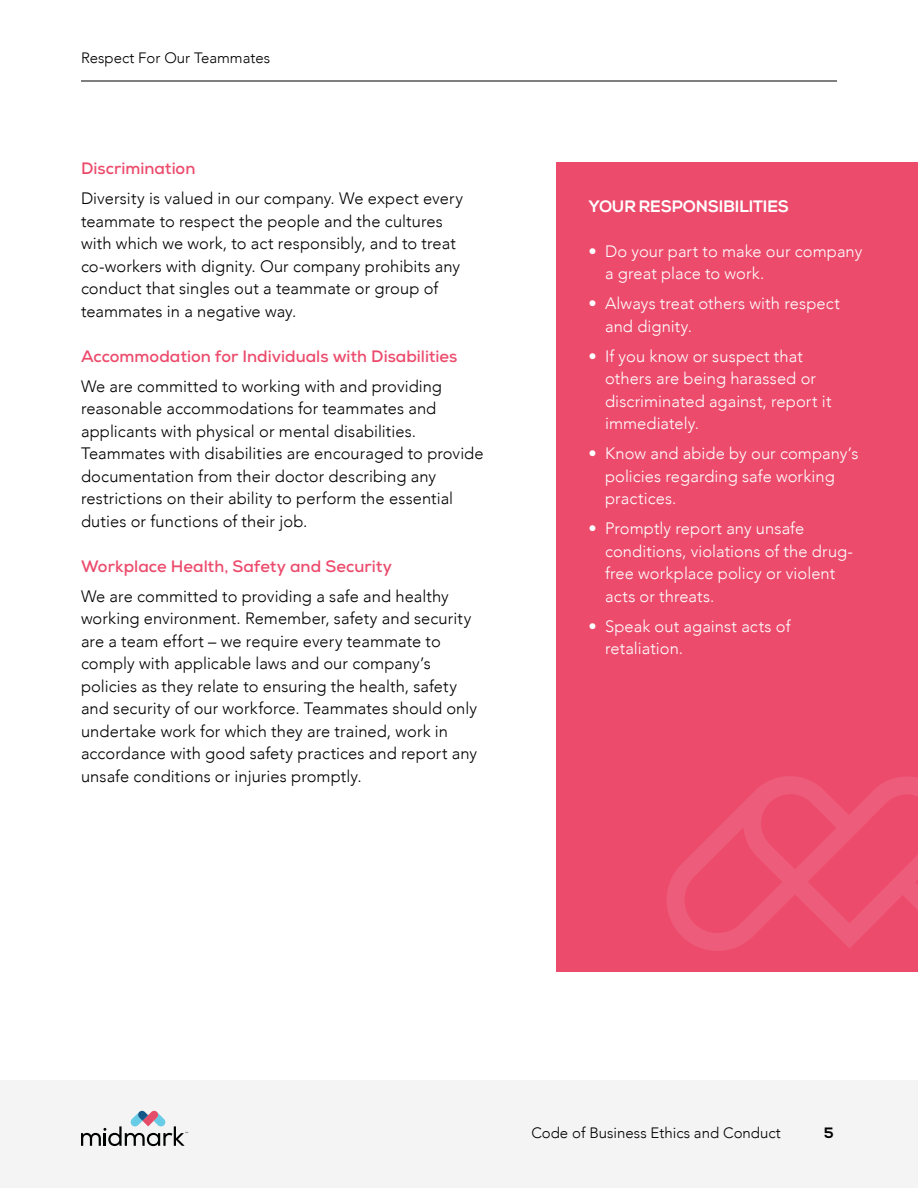
<style>
.page{position:relative;width:918px;height:1188px;background:#fff}
.page>*{position:absolute;margin:0;border:0;box-sizing:border-box;transform-origin:0 0}
.t1{font:300 16.5px/22.5px "Avenir";letter-spacing:.005em;color:#000001}
.t2{font:300 16.5px/22.5px "Avenir";letter-spacing:.005em;color:#fff}
.t3{font:700 16.5px "Nexa";color:#ec4b6c}
.t4{font:700 16.5px "Nexa";letter-spacing:.005em;color:#fff}
.t5{font:300 15px "Avenir";color:#000001}
.t6{font:700 15px "Nexa";color:#000001}
</style>
<div class="page">
<div style="left:0;top:1080px;width:918px;height:108px;background:#f4f4f4"></div>
<svg style="left:81px;top:1110px;width:107px;height:36px"></svg>
<hr style="left:81px;top:81px;width:756px;height:1px;background:#000001">
<div style="left:556px;top:163px;width:362px;height:809px;background:#ec4b6c"></div>
<svg style="left:667px;top:776px;width:251px;height:175px"></svg>
<p class="t5" style="left:81px;top:48px;width:191px">Respect For Our Teammates</p>
<p class="t3" style="left:81px;top:158px;width:116px">Discrimination</p>
<p class="t1" style="left:81px;top:187px;width:383px">Diversity is valued in our company. We expect every teammate to respect the people and the cultures with which we work, to act responsibly, and to treat co-workers with dignity. Our company prohibits any conduct that singles out a teammate or group of teammates in a negative way.</p>
<p class="t3" style="left:81px;top:345px;width:378px">Accommodation for Individuals with Disabilities</p>
<p class="t1" style="left:81px;top:375px;width:404px">We are committed to working with and providing reasonable accommodations for teammates and applicants with physical or mental disabilities.<br>Teammates with disabilities are encouraged to provide documentation from their doctor describing any restrictions on their ability to perform the essential duties or functions of their job.</p>
<p class="t3" style="left:81px;top:555px;width:312px">Workplace Health, Safety and Security</p>
<p class="t1" style="left:81px;top:585px;width:398px">We are committed to providing a safe and healthy working environment. Remember, safety and security are a team effort – we require every teammate to comply with applicable laws and our company’s policies as they relate to ensuring the health, safety and security of our workforce. Teammates should only undertake work for which they are trained, work in accordance with good safety practices and report any unsafe conditions or injuries promptly.</p>
<p class="t4" style="left:589px;top:197px;width:202px">YOUR RESPONSIBILITIES</p>
<p class="t2" style="left:605px;top:240px;width:259px;text-indent:-16px">• Do your part to make our company a great place to work.</p>
<p class="t2" style="left:605px;top:292px;width:236px;text-indent:-16px">• Always treat others with respect and dignity.</p>
<p class="t2" style="left:605px;top:345px;width:228px;text-indent:-16px">• If you know or suspect that others are being harassed or discriminated against, report it immediately.</p>
<p class="t2" style="left:605px;top:442px;width:255px;text-indent:-16px">• Know and abide by our company’s policies regarding safe working practices.</p>
<p class="t2" style="left:605px;top:517px;width:249px;text-indent:-16px">• Promptly report any unsafe conditions, violations of the drug&shy;free workplace policy or violent acts or threats.</p>
<p class="t2" style="left:605px;top:615px;width:187px;text-indent:-16px">• Speak out against acts of retaliation.</p>
<p class="t5" style="left:531px;top:1124px;width:251px">Code of Business Ethics and Conduct</p>
<p class="t6" style="left:824px;top:1124px;width:11px">5</p>
</div>
